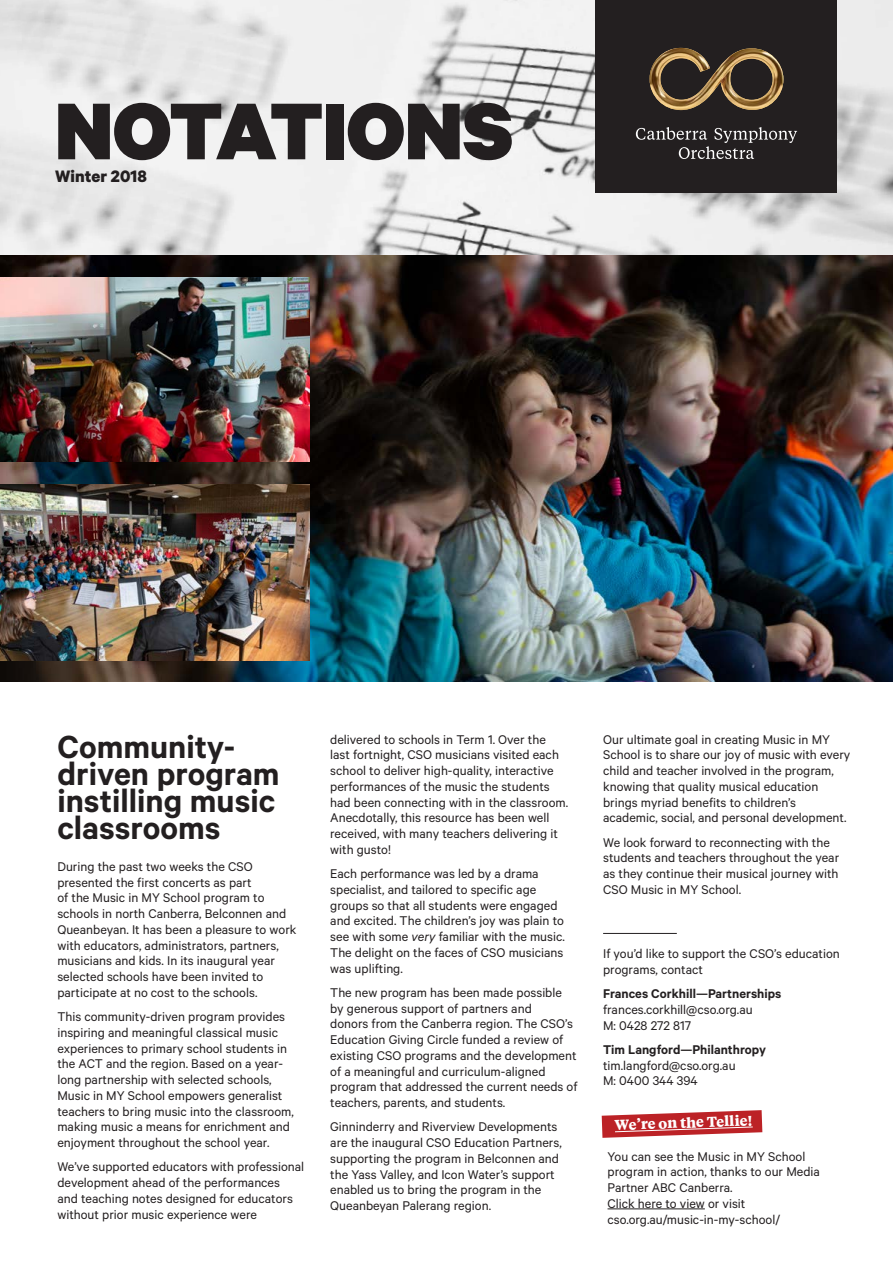
<style>
.page{position:relative;width:893px;height:1263px;background:#fff}
.page>*{position:absolute;margin:0;border:0;box-sizing:border-box;transform-origin:0 0}
.head_A{font:900 90.45px "Calibre";color:#231f20}
.body_text{font:600 36px/27px "Calibre";color:#231f20}
.t1{font:700 18.6px "Calibre";color:#231f20}
.t2{font:14.25px/15.8px "Calibre";color:#231f20}
.head_b_no_space{font:700 14.25px "Tiempos Text";color:#fff}
.s1{font-style:italic}
.s2{font-weight:600}
</style>
<div class="page">
<img style="left:0;top:0;width:893px;height:256px">
<div style="left:596px;top:0;width:241px;height:192px;background:#231f20"></div>
<svg style="left:649px;top:48px;width:134px;height:62px"></svg>
<img style="left:650px;top:48px;width:30px;height:24px">
<svg style="left:636px;top:127px;width:161px;height:32px"></svg>
<hr style="left:603px;top:933px;width:74px;height:1px;background:#231f20">
<img style="left:0;top:256px;width:893px;height:425px">
<img style="left:0;top:277px;width:309px;height:184px">
<img style="left:0;top:485px;width:309px;height:175px">
<svg style="left:602px;top:1110px;width:160px;height:28px"></svg>
<hr style="left:608px;top:1208px;width:97px;height:1px;background:#231f20">
<p class="head_A" style="left:55px;top:74px;width:459px">NOTATIONS</p>
<p class="t1" style="left:55px;top:165px;width:93px">Winter 2018</p>
<p class="body_text" style="left:57px;top:732px;width:224px">Community&shy;driven program instilling music classrooms</p>
<p class="t2" style="left:57px;top:858px;width:241px">During the past two weeks the CSO presented the first concerts as part<br>of the Music in MY School program to schools in north Canberra, Belconnen and Queanbeyan. It has been a pleasure to work with educators, administrators, partners, musicians and kids. In its inaugural year selected schools have been invited to participate at no cost to the schools.</p>
<p class="t2" style="left:57px;top:1008px;width:238px">This community-driven program provides inspiring and meaningful classical music experiences to primary school students in the ACT and the region. Based on a year&shy;long partnership with selected schools, Music in MY School empowers generalist teachers to bring music into the classroom, making music a means for enrichment and enjoyment throughout the school year.</p>
<p class="t2" style="left:57px;top:1159px;width:248px">We’ve supported educators with professional development ahead of the performances<br>and teaching notes designed for educators without prior music experience were</p>
<p class="t2" style="left:330px;top:731px;width:239px">delivered to schools in Term 1. Over the last fortnight, CSO musicians visited each school to deliver high-quality, interactive performances of the music the students had been connecting with in the classroom.<br>Anecdotally, this resource has been well received, with many teachers delivering it with gusto!</p>
<p class="t2" style="left:330px;top:865px;width:236px">Each performance was led by a drama specialist, and tailored to specific age groups so that all students were engaged and excited. The children’s joy was plain to see with some <span class="s1">very</span> familiar with the music.<br>The delight on the faces of CSO musicians was uplifting.</p>
<p class="t2" style="left:330px;top:984px;width:249px">The new program has been made possible by generous support of partners and<br>donors from the Canberra region. The CSO’s Education Giving Circle funded a review of existing CSO programs and the development of a meaningful and curriculum-aligned program that addressed the current needs of teachers, parents, and students.</p>
<p class="t2" style="left:330px;top:1118px;width:233px">Ginninderry and Riverview Developments are the inaugural CSO Education Partners, supporting the program in Belconnen and the Yass Valley, and Icon Water’s support enabled us to bring the program in the Queanbeyan Palerang region.</p>
<p class="t2" style="left:603px;top:731px;width:249px">Our ultimate goal in creating Music in MY School is to share our joy of music with every child and teacher involved in the program, knowing that quality musical education brings myriad benefits to children’s academic, social, and personal development.</p>
<p class="t2" style="left:603px;top:834px;width:238px">We look forward to reconnecting with the students and teachers throughout the year as they continue their musical journey with CSO Music in MY School.</p>
<p class="t2" style="left:603px;top:945px;width:238px">If you’d like to support the CSO’s education programs, contact</p>
<p class="t2" style="left:603px;top:985px;width:180px"><span class="s2">Frances Corkhill—Partnerships </span>frances.corkhill@cso.org.au<br>M: 0428 272 817</p>
<p class="t2" style="left:603px;top:1041px;width:164px"><span class="s2">Tim Langford—Philanthropy </span>tim.langford@cso.org.au<br>M: 0400 344 394</p>
<p class="head_b_no_space" style="left:614px;top:1115px;width:139px;rotate:-2deg">We’re on the Tellie!</p>
<p class="t2" style="left:608px;top:1148px;width:214px">You can see the Music in MY School program in action, thanks to our Media<br>Partner ABC Canberra.<br>Click here to view or visit cso.org.au/music-in-my-school/</p>
</div>
